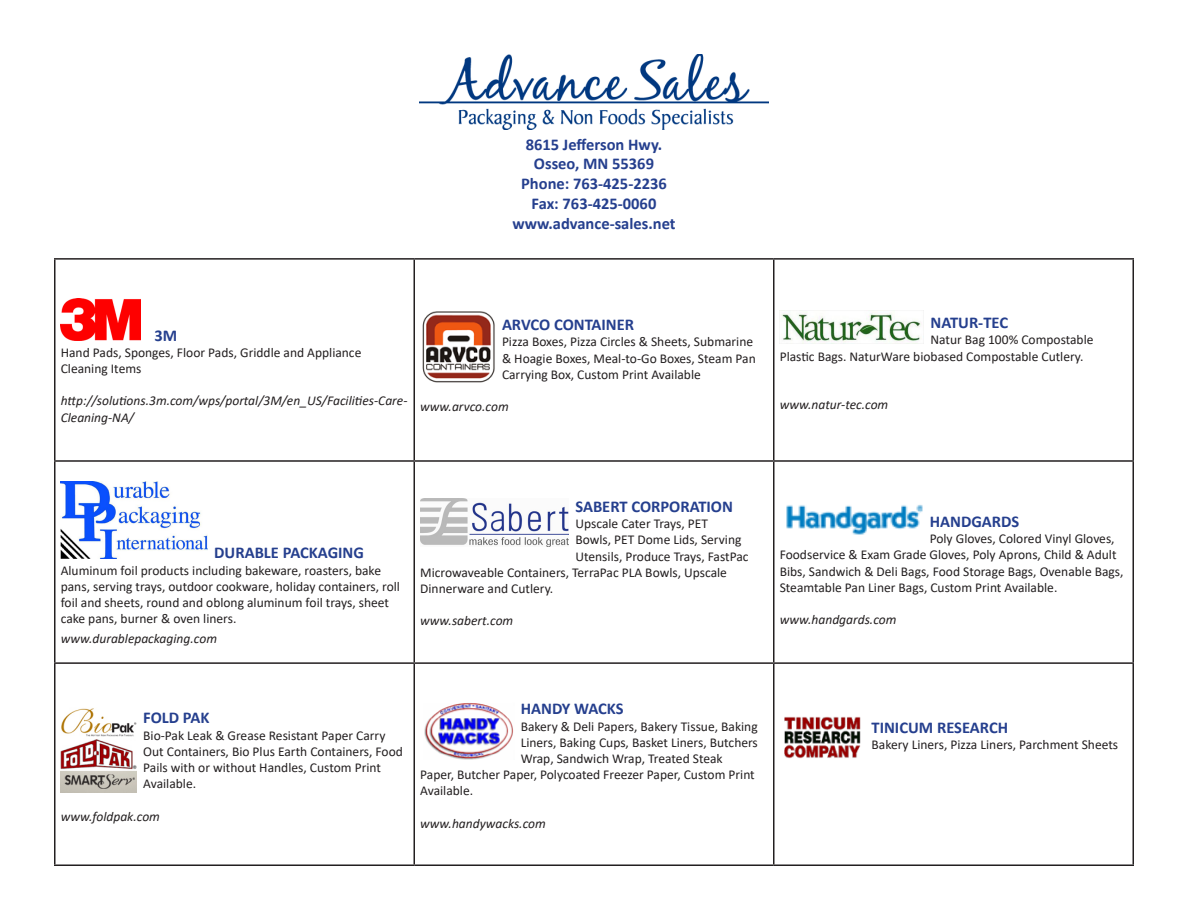
<style>
.page{position:relative;width:1188px;height:918px;background:#fff}
.page>*{position:absolute;margin:0;border:0;box-sizing:border-box;transform-origin:0 0}
.Paragraph_Style_1{font:700 16.5px/19.8px "Calibri";color:#253f8e;text-align:center}
.t1{font:13.5px/16.2px "Calibri";color:#231f20}
.t2{font:italic 13.5px/16.2px "Calibri";color:#231f20}
</style>
<div class="page">
<hr style="left:54px;top:258px;width:360px;height:2px;background:#231f20">
<hr style="left:54px;top:260px;width:2px;height:200px;background:#231f20">
<hr style="left:414px;top:258px;width:360px;height:2px;background:#231f20">
<hr style="left:414px;top:260px;width:1px;height:200px;background:#231f20">
<hr style="left:774px;top:258px;width:360px;height:2px;background:#231f20">
<hr style="left:773px;top:260px;width:2px;height:200px;background:#231f20">
<hr style="left:1132px;top:260px;width:2px;height:200px;background:#231f20">
<hr style="left:54px;top:460px;width:360px;height:2px;background:#231f20">
<hr style="left:54px;top:462px;width:2px;height:200px;background:#231f20">
<hr style="left:414px;top:460px;width:360px;height:2px;background:#231f20">
<hr style="left:414px;top:462px;width:1px;height:200px;background:#231f20">
<hr style="left:774px;top:460px;width:360px;height:2px;background:#231f20">
<hr style="left:773px;top:462px;width:2px;height:200px;background:#231f20">
<hr style="left:1132px;top:462px;width:2px;height:200px;background:#231f20">
<hr style="left:54px;top:662px;width:360px;height:2px;background:#231f20">
<hr style="left:54px;top:664px;width:2px;height:200px;background:#231f20">
<hr style="left:414px;top:662px;width:360px;height:2px;background:#231f20">
<hr style="left:414px;top:664px;width:1px;height:200px;background:#231f20">
<hr style="left:774px;top:662px;width:360px;height:2px;background:#231f20">
<hr style="left:773px;top:664px;width:2px;height:200px;background:#231f20">
<hr style="left:1132px;top:664px;width:2px;height:200px;background:#231f20">
<hr style="left:54px;top:864px;width:360px;height:2px;background:#231f20">
<hr style="left:414px;top:864px;width:360px;height:2px;background:#231f20">
<hr style="left:774px;top:864px;width:360px;height:2px;background:#231f20">
<img style="left:61px;top:298px;width:80px;height:43px">
<img style="left:422px;top:311px;width:73px;height:72px">
<img style="left:781px;top:312px;width:143px;height:32px">
<img style="left:61px;top:481px;width:146px;height:77px">
<img style="left:420px;top:499px;width:149px;height:48px">
<img style="left:786px;top:504px;width:137px;height:31px">
<img style="left:61px;top:708px;width:76px;height:84px">
<img style="left:424px;top:703px;width:90px;height:57px">
<img style="left:784px;top:716px;width:77px;height:43px">
<img style="left:420px;top:54px;width:348px;height:75px">
<p class="Paragraph_Style_1" style="left:512px;top:134px;width:165px">8615 Jefferson Hwy.<br>Osseo, MN 55369<br>Phone: 763-425-2236<br>Fax: 763-425-0060 www.advance-sales.net</p>
<p class="Paragraph_Style_1" style="left:154px;top:325px;width:24px">3M</p>
<p class="t1" style="left:61px;top:344px;width:302px">Hand Pads, Sponges, Floor Pads, Griddle and Appliance<br>Cleaning Items</p>
<p class="t2" style="left:61px;top:392px;width:348px">http://solutions.3m.com/wps/portal/3M/en_US/Facilities-Care-<br>Cleaning-NA/</p>
<p class="Paragraph_Style_1" style="left:502px;top:315px;width:134px">ARVCO CONTAINER</p>
<p class="t1" style="left:502px;top:333px;width:255px">Pizza Boxes, Pizza Circles &amp; Sheets, Submarine &amp; Hoagie Boxes, Meal-to-Go Boxes, Steam Pan<br>Carrying Box, Custom Print Available</p>
<p class="t2" style="left:420px;top:398px;width:90px">www.arvco.com</p>
<p class="Paragraph_Style_1" style="left:931px;top:313px;width:79px">NATUR-TEC</p>
<p class="t1" style="left:780px;top:332px;width:315px;text-indent:151px">Natur Bag 100% Compostable<br>Plastic Bags. NaturWare biobased Compostable Cutlery.</p>
<p class="t2" style="left:780px;top:396px;width:110px">www.natur-tec.com</p>
<p class="Paragraph_Style_1" style="left:214px;top:543px;width:151px">DURABLE PACKAGING</p>
<p class="t1" style="left:61px;top:562px;width:341px">Aluminum foil products including bakeware, roasters, bake pans, serving trays, outdoor cookware, holiday containers, roll foil and sheets, round and oblong aluminum foil trays, sheet cake pans, burner &amp; oven liners.</p>
<p class="t2" style="left:61px;top:630px;width:158px">www.durablepackaging.com</p>
<p class="Paragraph_Style_1" style="left:575px;top:496px;width:159px">SABERT CORPORATION</p>
<p class="t1" style="left:575px;top:515px;width:134px">Upscale Cater Trays, PET</p>
<p class="t1" style="left:575px;top:532px;width:167px">Bowls, PET Dome Lids, Serving</p>
<p class="t1" style="left:575px;top:548px;width:175px">Utensils, Produce Trays, FastPac</p>
<p class="t1" style="left:420px;top:564px;width:308px">Microwaveable Containers, TerraPac PLA Bowls, Upscale</p>
<p class="t1" style="left:420px;top:580px;width:135px">Dinnerware and Cutlery.</p>
<p class="t2" style="left:420px;top:612px;width:95px">www.sabert.com</p>
<p class="Paragraph_Style_1" style="left:930px;top:511px;width:91px">HANDGARDS</p>
<p class="t1" style="left:780px;top:530px;width:345px;text-indent:150px">Poly Gloves, Colored Vinyl Gloves, Foodservice &amp; Exam Grade Gloves, Poly Aprons, Child &amp; Adult Bibs, Sandwich &amp; Deli Bags, Food Storage Bags, Ovenable Bags, Steamtable Pan Liner Bags, Custom Print Available.</p>
<p class="t2" style="left:780px;top:611px;width:118px">www.handgards.com</p>
<p class="Paragraph_Style_1" style="left:143px;top:708px;width:68px">FOLD PAK</p>
<p class="t1" style="left:143px;top:727px;width:261px">Bio-Pak Leak &amp; Grease Resistant Paper Carry Out Containers, Bio Plus Earth Containers, Food Pails with or without Handles, Custom Print Available.</p>
<p class="t2" style="left:61px;top:807px;width:101px">www.foldpak.com</p>
<p class="Paragraph_Style_1" style="left:521px;top:699px;width:104px">HANDY WACKS</p>
<p class="t1" style="left:521px;top:718px;width:238px">Bakery &amp; Deli Papers, Bakery Tissue, Baking</p>
<p class="t1" style="left:521px;top:734px;width:239px">Liners, Baking Cups, Basket Liners, Butchers</p>
<p class="t1" style="left:521px;top:750px;width:203px">Wrap, Sandwich Wrap, Treated Steak</p>
<p class="t1" style="left:420px;top:766px;width:336px">Paper, Butcher Paper, Polycoated Freezer Paper, Custom Print</p>
<p class="t1" style="left:420px;top:783px;width:54px">Available.</p>
<p class="t2" style="left:420px;top:815px;width:127px">www.handywacks.com</p>
<p class="Paragraph_Style_1" style="left:872px;top:718px;width:138px">TINICUM RESEARCH</p>
<p class="t1" style="left:872px;top:736px;width:248px">Bakery Liners, Pizza Liners, Parchment Sheets</p>
</div>
